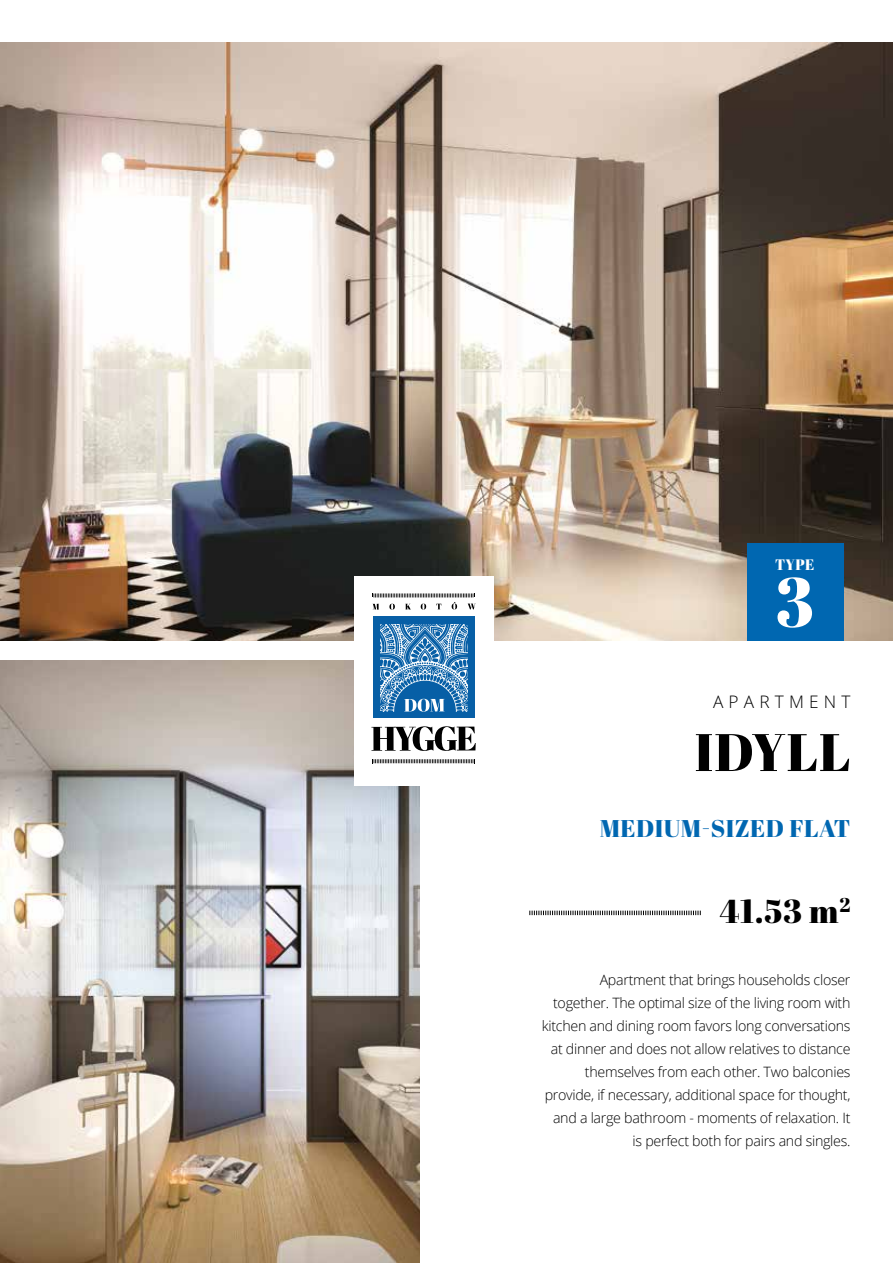
<style>
.page{position:relative;width:893px;height:1263px;background:#fff}
.page>*{position:absolute;margin:0;border:0;box-sizing:border-box;transform-origin:0 0}
.t1{font:69.9px "Abril Fatface";color:#fff;scale:.96 1}
.t2{font:52.65px "Abril Fatface";letter-spacing:.02em;color:#000}
.t3{font:33.15px "Abril Fatface";color:#000}
.t4{font:24.15px "Abril Fatface";letter-spacing:.02em;color:#0067b1}
.t5{font:300 17.25px "Open Sans";letter-spacing:.3em;color:#000}
.t6{font:15.15px "Abril Fatface";color:#fff}
.t7{font:300 14.25px/23.1px "Open Sans";letter-spacing:-.02em;color:#000;text-align:right}
</style>
<div class="page">
<img style="left:0;top:43px;width:893px;height:598px">
<img style="left:0;top:660px;width:419px;height:603px">
<div style="left:354px;top:576px;width:140px;height:210px;background:#fff"></div>
<div style="left:373px;top:616px;width:102px;height:102px;background:#075fa6"></div>
<svg style="left:371px;top:726px;width:105px;height:25px"></svg>
<svg style="left:372px;top:759px;width:103px;height:4px"></svg>
<svg style="left:372px;top:593px;width:104px;height:17px"></svg>
<svg style="left:381px;top:624px;width:87px;height:88px"></svg>
<div style="left:747px;top:543px;width:97px;height:98px;background:#0067b1"></div>
<svg style="left:529px;top:911px;width:172px;height:4px"></svg>
<p class="t6" style="left:775px;top:554px;width:40px">TYPE</p>
<h1 class="t1" style="left:775px;top:553px;width:42px">3</h1>
<p class="t5" style="left:713px;top:690px;width:139px">APARTMENT</p>
<h2 class="t2" style="left:695px;top:715px;width:157px">IDYLL</h2>
<h3 class="t4" style="left:600px;top:812px;width:252px">MEDIUM-SIZED FLAT</h3>
<h3 class="t3" style="left:720px;top:888px;width:132px">41.53 m<sup>2</sup></h3>
<p class="t7" style="left:542px;top:968px;width:310px">Apartment that brings households closer together. The optimal size of the living room with kitchen and dining room favors long conversations at dinner and does not allow relatives to distance themselves from each other. Two balconies provide, if necessary, additional space for thought, and a large bathroom - moments of relaxation. It is perfect both for pairs and singles.</p>
</div>
